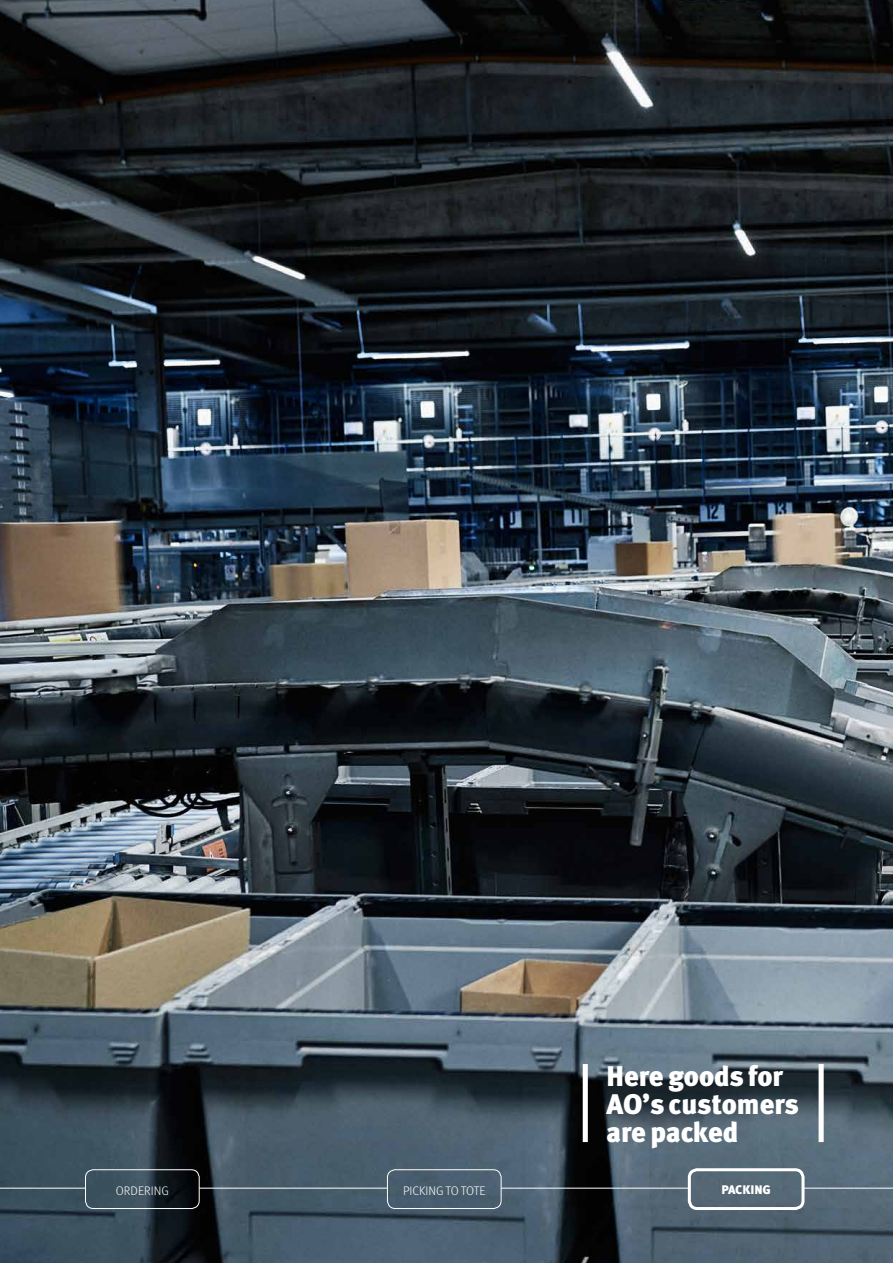
<style>
.page{position:relative;width:893px;height:1263px;background:#fff}
.page>*{position:absolute;margin:0;border:0;box-sizing:border-box;transform-origin:0 0}
.t1{font:28.35px/28px "Meta Black LF";letter-spacing:-.005em;color:#fff}
.t2{font:12.45px "Meta Light LF";color:#fff}
.t3{font:12.45px "Meta Black LF Caps";letter-spacing:-.005em;color:#fff}
</style>
<div class="page">
<img style="left:0;top:0;width:893px;height:1263px">
<div style="left:583px;top:1064px;width:5px;height:78px;background:#fff"></div>
<div style="left:819px;top:1064px;width:5px;height:78px;background:#fff"></div>
<div style="left:85px;top:1169px;width:115px;height:40px;border:1px solid #fff;border-radius:8px"></div>
<div style="left:387px;top:1169px;width:114px;height:40px;border:1px solid #fff;border-radius:8px"></div>
<div style="left:688px;top:1168px;width:116px;height:42px;border:3px solid #fff;border-radius:8px"></div>
<hr style="left:0;top:1188px;width:85px;height:1px;background:#fff">
<hr style="left:199px;top:1188px;width:188px;height:1px;background:#fff">
<hr style="left:501px;top:1188px;width:188px;height:1px;background:#fff">
<hr style="left:803px;top:1188px;width:90px;height:1px;background:#fff">
<p class="t1" style="left:606px;top:1061px;width:194px">Here goods for<br>AO’s customers are packed</p>
<p class="t2" style="left:116px;top:1183px;width:55px">ORDERING</p>
<p class="t2" style="left:403px;top:1184px;width:84px">PICKING TO TOTE</p>
<p class="t3" style="left:721px;top:1182px;width:51px">PACKING</p>
</div>
